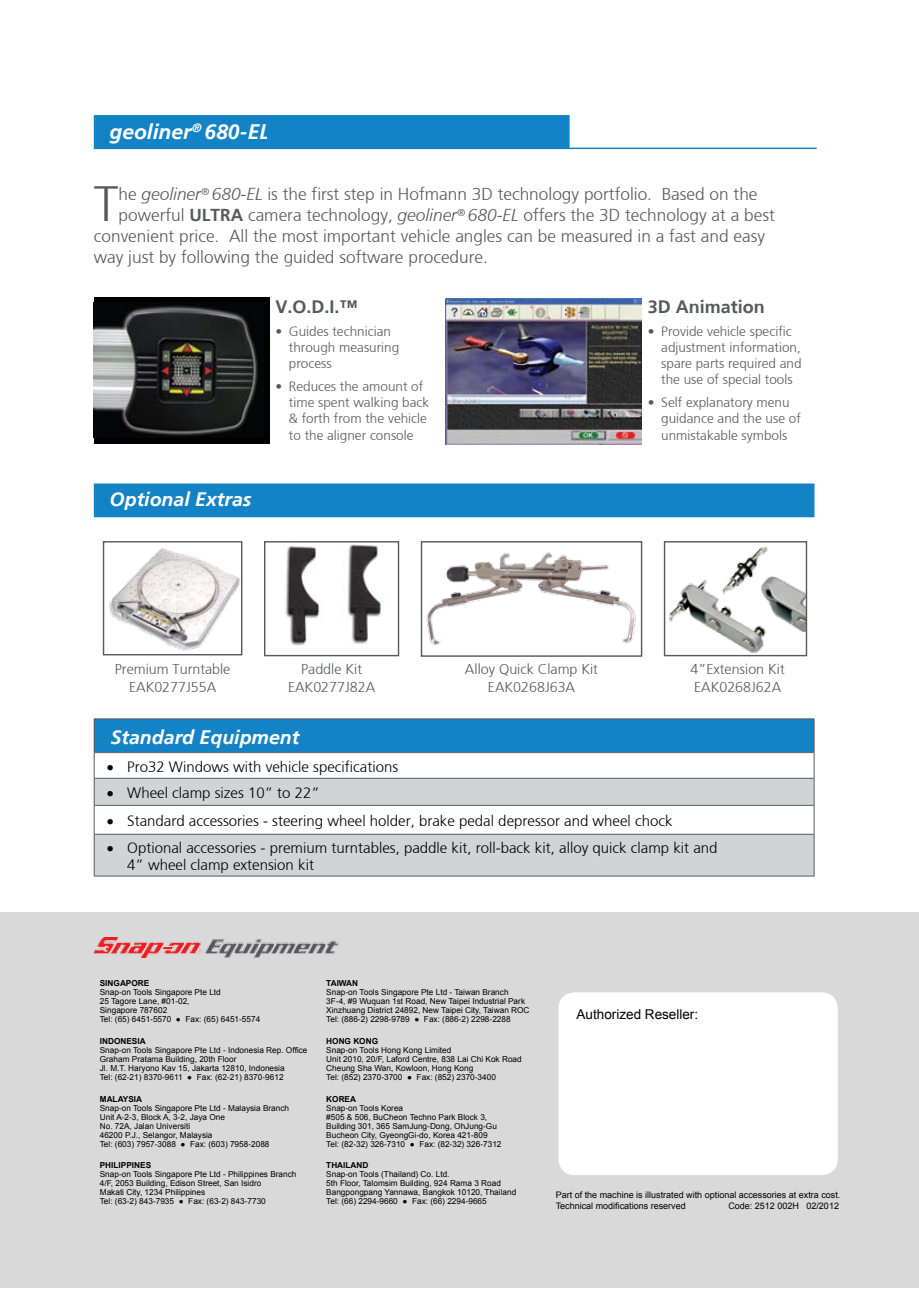
<style>
.page{position:relative;width:919px;height:1289px;background:#fff}
.page>*{position:absolute;margin:0;border:0;box-sizing:border-box;transform-origin:0 0}
.t1{font:300 49.35px "Frutiger";color:#58595b}
.t2{font:italic 700 21px "Frutiger";color:#fff}
.t3{font:italic 700 19.5px "Frutiger";color:#fff}
.t4{font:700 18px "Frutiger";color:#58595b}
.t5{font:300 17.25px "Frutiger";color:#58595b}
.t6{font:300 15px/16.5px "Frutiger";color:#000}
.t7{font:300 14.25px/17.1px "Frutiger";color:#58595b;text-align:center}
.t8{font:300 13.5px/16.2px "Frutiger";color:#58595b}
.t9{font:13.5px "Arial";color:#000}
.t10{font:9px/10.8px "Arial";color:#000}
.t11{font:8.25px/9px "Arial";color:#000}
.t12{font:700 8.25px "Arial";color:#000}
.s1{font-style:italic;color:#58585a}
.s2{font-weight:700}
</style>
<div class="page">
<div style="left:0;top:912px;width:918px;height:375px;background:#d9d9d9"></div>
<div style="left:94px;top:115px;width:475px;height:34px;background:#1483c6;border:2px solid #1383c6"></div>
<hr style="left:94px;top:148px;width:722px;height:1px;background:#1383c6">
<img style="left:426px;top:552px;width:210px;height:93px">
<div style="left:421px;top:541px;width:221px;height:115px;border:1px solid #58595b"></div>
<img style="left:94px;top:937px;width:245px;height:20px">
<div style="left:559px;top:992px;width:278px;height:182px;background:#fff;border-radius:15px"></div>
<div style="left:558px;top:992px;width:279px;height:182px;border:1px solid #fff;border-radius:15px"></div>
<img style="left:665px;top:543px;width:140px;height:111px">
<div style="left:663px;top:541px;width:144px;height:115px;border:1px solid #58595b"></div>
<div style="left:94px;top:297px;width:175px;height:147px;background:#000"></div>
<img style="left:94px;top:303px;width:165px;height:133px">
<img style="left:446px;top:298px;width:195px;height:146px">
<img style="left:285px;top:544px;width:100px;height:101px">
<div style="left:264px;top:541px;width:135px;height:115px;border:1px solid #58595b"></div>
<img style="left:109px;top:548px;width:131px;height:103px">
<div style="left:103px;top:541px;width:139px;height:114px;border:1px solid #58595b"></div>
<div style="left:94px;top:483px;width:720px;height:34px;background:#1483c6;border:2px solid #1383c6"></div>
<div style="left:94px;top:719px;width:720px;height:33px;background:#1483c6"></div>
<div style="left:94px;top:778px;width:720px;height:27px;background:#d1d3d4"></div>
<div style="left:94px;top:834px;width:720px;height:42px;background:#d1d3d4"></div>
<hr style="left:94px;top:718px;width:720px;height:1px;background:#58595b">
<hr style="left:94px;top:719px;width:1px;height:33px;background:#58595b">
<hr style="left:813px;top:719px;width:1px;height:33px;background:#58595b">
<hr style="left:94px;top:752px;width:720px;height:1px;background:#58595b">
<hr style="left:94px;top:778px;width:720px;height:1px;background:#58595b">
<hr style="left:94px;top:805px;width:720px;height:1px;background:#58595b">
<svg style="left:94px;top:753px;width:1px;height:80px"></svg>
<svg style="left:813px;top:753px;width:1px;height:80px"></svg>
<hr style="left:94px;top:833px;width:720px;height:1px;background:#58595b">
<hr style="left:94px;top:834px;width:1px;height:41px;background:#58595b">
<hr style="left:813px;top:834px;width:1px;height:41px;background:#58595b">
<hr style="left:94px;top:875px;width:720px;height:1px;background:#58595b">
<h2 class="t2" style="left:110px;top:119px;width:162px">geoliner<sup>®</sup>680-EL</h2>
<h1 class="t1" style="left:94px;top:176px;width:26px">T</h1>
<h3 class="t5" style="left:118px;top:185px;width:640px">he <span class="s1">geoliner</span><sup>®</sup> <span class="s1">680-EL</span> is the first step in Hofmann 3D technology portfolio. Based on the</h3>
<h3 class="t5" style="left:118px;top:206px;width:657px">powerful <span class="s2">ULTRA</span> camera technology, <span class="s1">geoliner</span><sup>®</sup> <span class="s1">680-EL</span> offers the 3D technology at a best</h3>
<h3 class="t5" style="left:94px;top:227px;width:672px">convenient price. All the most important vehicle angles can be measured in a fast and easy</h3>
<h3 class="t5" style="left:94px;top:248px;width:395px">way just by following the guided software procedure.</h3>
<h3 class="t3" style="left:110px;top:487px;width:143px">Optional Extras</h3>
<h3 class="t4" style="left:275px;top:296px;width:84px">V.O.D.I.™</h3>
<h3 class="t8" style="left:289px;top:323px;width:112px;text-indent:-14px">• Guides technician through measuring process</h3>
<h3 class="t8" style="left:289px;top:378px;width:142px;text-indent:-14px">• Reduces the amount of time spent walking back &amp; forth from the vehicle to the aligner console</h3>
<h3 class="t4" style="left:647px;top:296px;width:119px">3D Animation</h3>
<h3 class="t8" style="left:661px;top:323px;width:142px;text-indent:-14px">• Provide vehicle specific adjustment information, spare parts required and the use of special tools</h3>
<h3 class="t8" style="left:661px;top:394px;width:141px;text-indent:-14px">• Self explanatory menu guidance and the use of unmistakable symbols</h3>
<h3 class="t7" style="left:115px;top:661px;width:117px">Premium Turntable<br>EAK0277J55A</h3>
<h3 class="t7" style="left:288px;top:661px;width:89px">Paddle Kit<br>EAK0277J82A</h3>
<h3 class="t7" style="left:465px;top:661px;width:134px">Alloy Quick Clamp Kit<br>EAK0268J63A</h3>
<h3 class="t7" style="left:690px;top:661px;width:96px;text-align:left">4”Extension Kit<br>EAK0268J62A</h3>
<h3 class="t3" style="left:111px;top:725px;width:190px">Standard Equipment</h3>
<h3 class="t6" style="left:107px;top:758px;width:293px">• Pro32 Windows with vehicle specifications</h3>
<h3 class="t6" style="left:107px;top:784px;width:214px">• Wheel clamp sizes 10” to 22”</h3>
<h3 class="t6" style="left:107px;top:812px;width:567px">• Standard accessories - steering wheel holder, brake pedal depressor and wheel chock</h3>
<h3 class="t6" style="left:127px;top:839px;width:592px;text-indent:-20px">• Optional accessories - premium turntables, paddle kit, roll-back kit, alloy quick clamp kit and<br>4” wheel clamp extension kit</h3>
<p class="t12" style="left:100px;top:977px;width:51px">SINGAPORE</p>
<p class="t11" style="left:100px;top:987px;width:162px">Snap-on Tools Singapore Pte Ltd<br>25 Tagore Lane, #01-02,<br>Singapore 787602<br>Tel: (65) 6451-5570 ● Fax: (65) 6451-5574</p>
<p class="t12" style="left:100px;top:1035px;width:47px">INDONESIA</p>
<p class="t11" style="left:100px;top:1045px;width:209px">Snap-on Tools Singapore Pte Ltd - Indonesia Rep. Office Graham Pratama Building, 20th Floor<br>Jl. M.T. Haryono Kav 15, Jakarta 12810, Indonesia<br>Tel: (62-21) 8370-9611 ● Fax: (62-21) 8370-9612</p>
<p class="t12" style="left:100px;top:1093px;width:44px">MALAYSIA</p>
<p class="t11" style="left:100px;top:1103px;width:191px">Snap-on Tools Singapore Pte Ltd - Malaysia Branch Unit A-2-3, Block A, 3-2, Jaya One<br>No. 72A, Jalan Universiti<br>46200 P.J., Selangor, Malaysia<br>Tel: (603) 7957-3088 ● Fax: (603) 7958-2088</p>
<p class="t12" style="left:100px;top:1159px;width:53px">PHILIPPINES</p>
<p class="t11" style="left:100px;top:1169px;width:198px">Snap-on Tools Singapore Pte Ltd - Philippines Branch 4/F, 2053 Building, Edison Street, San Isidro<br>Makati City, 1234 Philippines<br>Tel: (63-2) 843-7935 ● Fax: (63-2) 843-7730</p>
<p class="t12" style="left:326px;top:977px;width:33px">TAIWAN</p>
<p class="t11" style="left:326px;top:987px;width:205px">Snap-on Tools Singapore Pte Ltd - Taiwan Branch 3F-4, #9 Wuquan 1st Road, New Taipei Industrial Park Xinzhuang District 24892, New Taipei City, Taiwan ROC Tel: (886-2) 2298-9789 ● Fax: (886-2) 2298-2288</p>
<p class="t12" style="left:326px;top:1035px;width:53px">HONG KONG</p>
<p class="t11" style="left:326px;top:1045px;width:197px">Snap-on Tools Hong Kong Limited<br>Unit 2010, 20/F, Laford Centre, 838 Lai Chi Kok Road Cheung Sha Wan, Kowloon, Hong Kong<br>Tel: (852) 2370-3700 ● Fax: (852) 2370-3400</p>
<p class="t12" style="left:326px;top:1093px;width:31px">KOREA</p>
<p class="t11" style="left:326px;top:1103px;width:177px">Snap-on Tools Korea<br>#505 &amp; 506, BuCheon Techno Park Block 3, Building 301, 365 SamJung-Dong, OhJung-Gu Bucheon City, GyeongGi-do, Korea 421-809<br>Tel: (82-32) 326-7310 ● Fax: (82-32) 326-7312</p>
<p class="t12" style="left:326px;top:1159px;width:44px">THAILAND</p>
<p class="t11" style="left:326px;top:1169px;width:191px">Snap-on Tools (Thailand) Co. Ltd.<br>5th Floor, Talomsim Building, 924 Rama 3 Road Bangpongpang Yannawa, Bangkok 10120, Thailand Tel: (66) 2294-9660 ● Fax: (66) 2294-9665</p>
<h3 class="t9" style="left:576px;top:1005px;width:123px">Authorized Reseller:</h3>
<p class="t10" style="left:555px;top:1189px;width:286px">Part of the machine is illustrated with optional accessories at extra cost.<br>Technical modifications reserved</p>
<p class="t10" style="left:728px;top:1200px;width:112px">Code: 2512 002H 02/2012</p>
</div>
